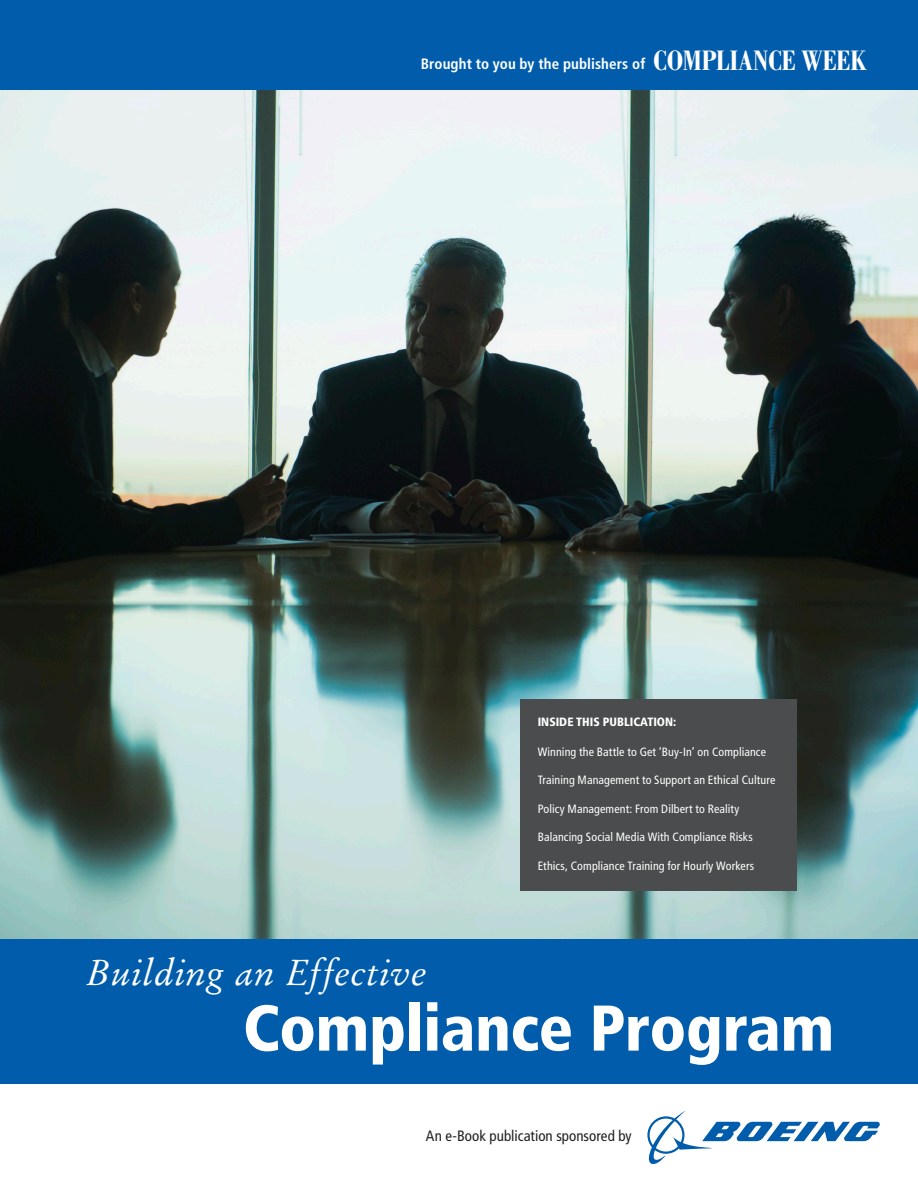
<style>
.page{position:relative;width:918px;height:1188px;background:#fff}
.page>*{position:absolute;margin:0;border:0;box-sizing:border-box;transform-origin:0 0}
.t1{font:900 condensed 64.5px "Frutiger LT Std";letter-spacing:-.01em;color:#fff}
.t2{font:italic 36px "Stempel Garamond LT Std";letter-spacing:.015em;color:#fff}
.t3{font:700 condensed 30px "Bodoni Std";letter-spacing:.005em;color:#fff}
.t4{font:condensed 15px "Frutiger LT Std";color:#231f20}
.t5{font:700 condensed 15px "Frutiger LT Std";letter-spacing:.005em;color:#fff}
.Sidebar_Text{font:condensed 12px "Frutiger LT Std";letter-spacing:.01em;color:#fff}
.t6{font:900 condensed 12px "Frutiger LT Std";color:#fff}
</style>
<div class="page">
<img style="left:0;top:90px;width:918px;height:850px">
<div style="left:0;top:0;width:918px;height:90px;background:#015dab"></div>
<div style="left:0;top:940px;width:918px;height:144px;background:#015dab"></div>
<div style="left:521px;top:699px;width:276px;height:192px;background:#4b4c4d"></div>
<svg style="left:647px;top:1110px;width:233px;height:54px"></svg>
<p class="t5" style="left:421px;top:55px;width:226px">Brought to you by the publishers of</p>
<p class="t3" style="left:654px;top:44px;width:214px">COMPLIANCE WEEK</p>
<p class="t2" style="left:86px;top:950px;width:343px">Building an Effective</p>
<p class="t6" style="left:538px;top:715px;width:140px">INSIDE THIS PUBLICATION:</p>
<p class="Sidebar_Text" style="left:538px;top:744px;width:230px">Winning the Battle to Get ‘Buy-In’ on Compliance</p>
<p class="Sidebar_Text" style="left:538px;top:773px;width:239px">Training Management to Support an Ethical Culture</p>
<p class="Sidebar_Text" style="left:538px;top:801px;width:203px">Policy Management: From Dilbert to Reality</p>
<p class="Sidebar_Text" style="left:538px;top:830px;width:217px">Balancing Social Media With Compliance Risks</p>
<p class="Sidebar_Text" style="left:538px;top:858px;width:218px">Ethics, Compliance Training for Hourly Workers</p>
<p class="t1" style="left:243px;top:989px;width:593px">Compliance Program</p>
<p class="t4" style="left:426px;top:1127px;width:207px">An e-Book publication sponsored by</p>
</div>
